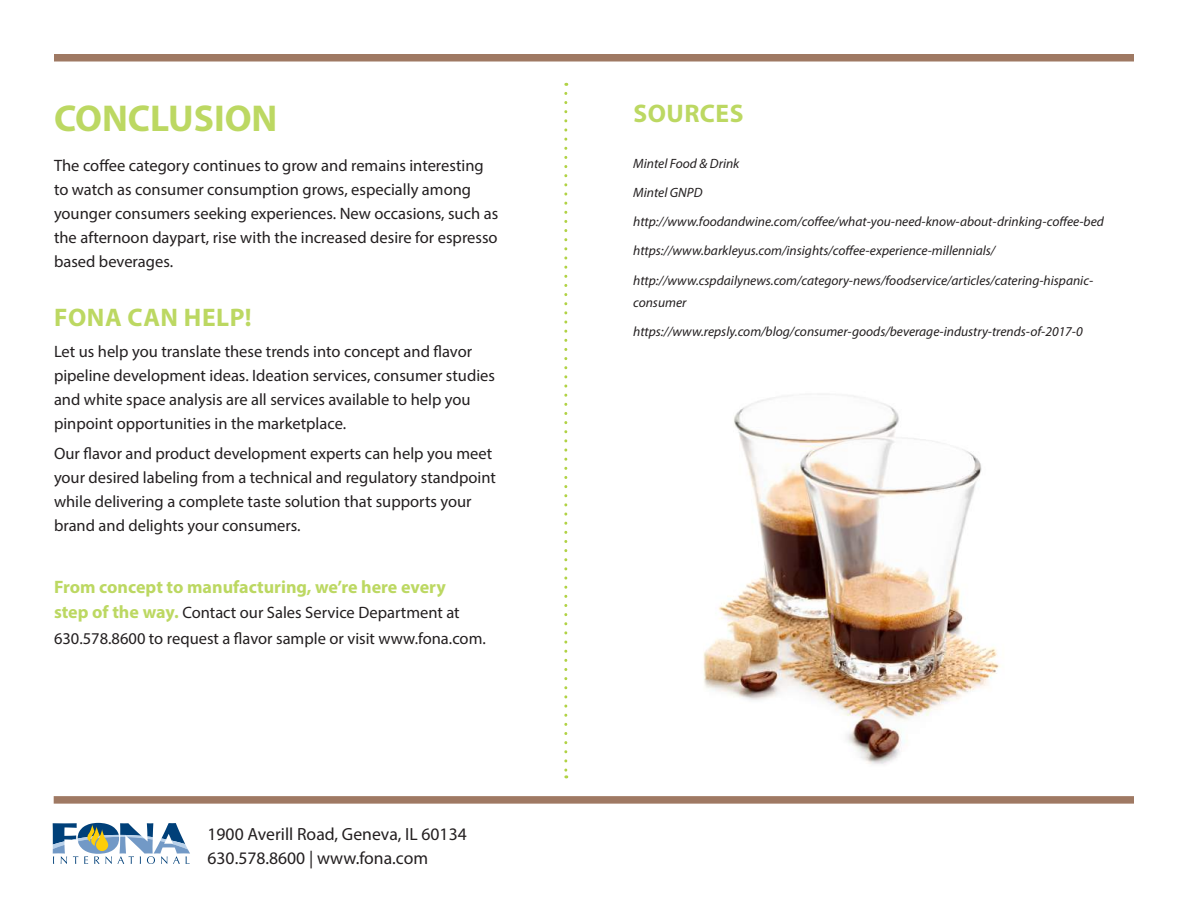
<style>
.page{position:relative;width:1188px;height:918px;background:#fff}
.page>*{position:absolute;margin:0;border:0;box-sizing:border-box;transform-origin:0 0}
.t1{font:700 37.5px "Myriad Pro";color:#bcd862}
.t2{font:700 25.5px "Myriad Pro";letter-spacing:.02em;color:#bcd862}
.t3{font:700 18px "Myriad Pro";color:#bcd862}
.t4{font:17.7px/24.3px "Myriad Pro";color:#231f20}
.t5{font:16.5px/24px "Myriad Pro";color:#231f20}
.t6{font:italic 13.5px/29.2px "Myriad Pro";color:#231f20}
.s1{font-weight:700;font-size:18px;color:#bcd862}
</style>
<div class="page">
<div style="left:54px;top:54px;width:1080px;height:8px;background:#9f7963"></div>
<div style="left:54px;top:796px;width:1080px;height:8px;background:#9f7963"></div>
<svg style="left:53px;top:823px;width:137px;height:41px"></svg>
<svg style="left:564px;top:93px;width:3px;height:685px"></svg>
<img style="left:703px;top:394px;width:298px;height:371px">
<h1 class="t1" style="left:54px;top:93px;width:225px">CONCLUSION</h1>
<p class="t5" style="left:54px;top:154px;width:446px">The coffee category continues to grow and remains interesting to watch as consumer consumption grows, especially among younger consumers seeking experiences. New occasions, such as the afternoon daypart, rise with the increased desire for espresso based beverages.</p>
<h2 class="t2" style="left:54px;top:301px;width:199px">FONA CAN HELP!</h2>
<p class="t5" style="left:54px;top:339px;width:443px">Let us help you translate these trends into concept and flavor pipeline development ideas. Ideation services, consumer studies and white space analysis are all services available to help you pinpoint opportunities in the marketplace.</p>
<p class="t5" style="left:54px;top:442px;width:444px">Our flavor and product development experts can help you meet your desired labeling from a technical and regulatory standpoint while delivering a complete taste solution that supports your brand and delights your consumers.</p>
<p class="t3" style="left:54px;top:575px;width:393px">From concept to manufacturing, we’re here every</p>
<p class="t5" style="left:54px;top:600px;width:433px;line-height:25.5px"><span class="s1">step of the way.</span> Contact our Sales Service Department at<br>630.578.8600 to request a flavor sample or visit www.fona.com.</p>
<p class="t4" style="left:208px;top:821px;width:261px">1900 Averill Road, Geneva, IL 60134<br>630.578.8600 | www.fona.com</p>
<h2 class="t2" style="left:633px;top:96px;width:112px">SOURCES</h2>
<p class="t6" style="left:633px;top:148px;width:472px">Mintel Food &amp; Drink<br>Mintel GNPD http://www.foodandwine.com/coffee/what-you-need-know-about-drinking-coffee-bed https://www.barkleyus.com/insights/coffee-experience-millennials/ http://www.cspdailynews.com/category-news/foodservice/articles/catering-hispanic-</p>
<p class="t6" style="left:633px;top:288px;width:451px">consumer https://www.repsly.com/blog/consumer-goods/beverage-industry-trends-of-2017-0</p>
</div>
